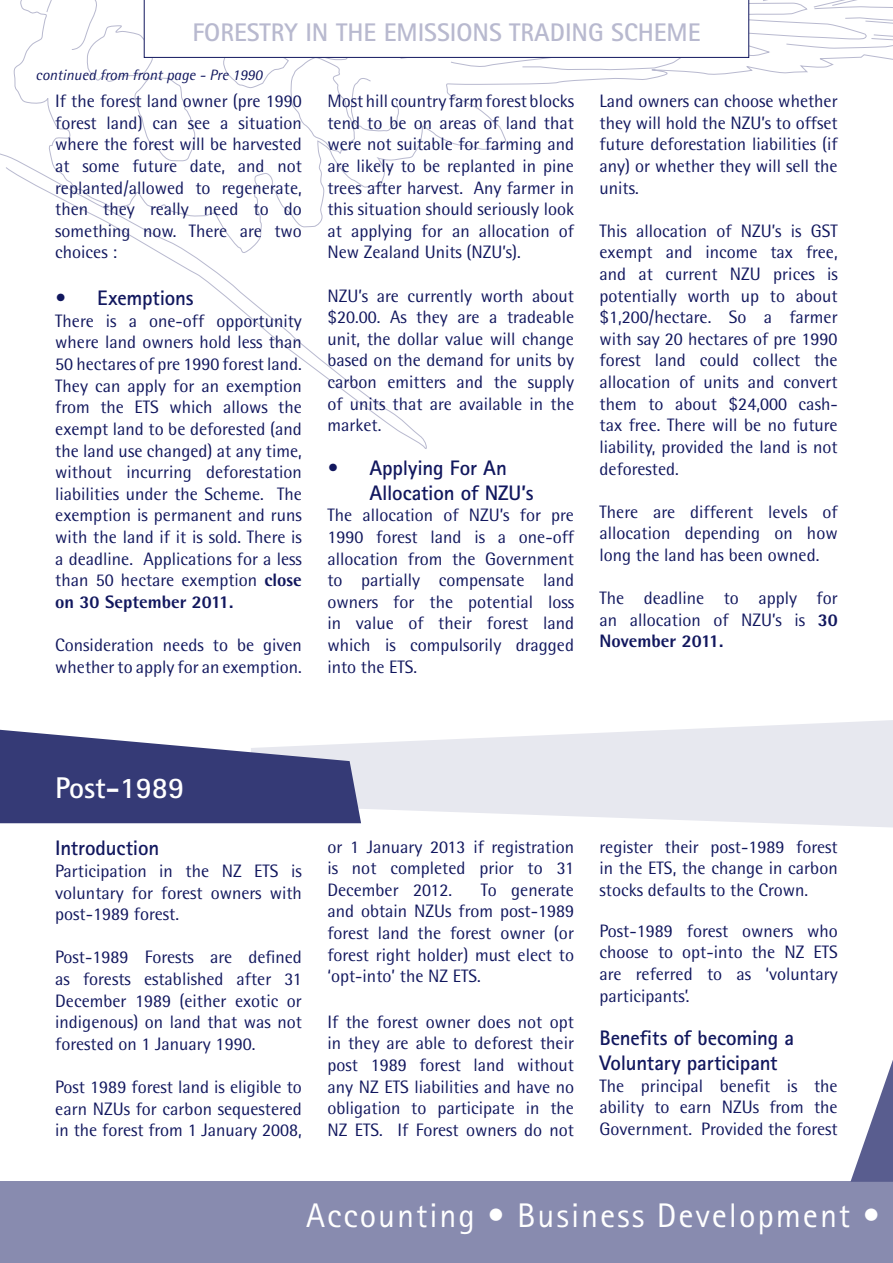
<style>
.page{position:relative;width:893px;height:1263px;background:#fff}
.page>*{position:absolute;margin:0;border:0;box-sizing:border-box;transform-origin:0 0}
.t1{font:34.2px "Rotis Sans Serif";letter-spacing:.055em;color:#fff}
.t2{font:700 30px "Rotis Sans Serif";color:#fff}
.t3{font:700 25.5px "Rotis Sans Serif";color:#b8b9cf}
.t4{font:700 21px/25.2px "Rotis Sans Serif";letter-spacing:-.01em;color:#11175e}
.t5{font:18px/21.6px "Rotis Semi Sans";color:#11175e;text-align:justify}
.t6{font:italic 15px "Rotis Semi Sans";color:#11175e}
.s1{font-weight:800}
</style>
<div class="page">
<div style="left:0;top:1182px;width:893px;height:81px;background:#888baf"></div>
<svg style="left:0;top:0;width:893px;height:449px"></svg>
<svg style="left:144px;top:0;width:605px;height:58px"></svg>
<svg style="left:251px;top:720px;width:642px;height:107px;fill:#e7e8ef"></svg>
<svg style="left:0;top:730px;width:361px;height:93px;background:#585c8e"></svg>
<svg style="left:850px;top:1060px;width:43px;height:122px"></svg>
<h3 class="t3" style="left:192px;top:17px;width:510px">FORESTRY IN THE EMISSIONS TRADING SCHEME</h3>
<p class="t6" style="left:36px;top:65px;width:228px">continued from front page - Pre 1990</p>
<p class="t5" style="left:55px;top:90px;width:248px">If the forest land owner (pre 1990 forest land) can see a situation where the forest will be harvested at some future date, and not replanted/allowed to regenerate, then they really need to do something now. There are two choices :</p>
<p class="t4" style="left:55px;top:285px;width:140px">• Exemptions</p>
<p class="t5" style="left:55px;top:310px;width:248px">There is a one-off opportunity where land owners hold less than 50 hectares of pre 1990 forest land.<br>They can apply for an exemption from the ETS which allows the exempt land to be deforested (and the land use changed) at any time, without incurring deforestation liabilities under the Scheme. The exemption is permanent and runs with the land if it is sold. There is a deadline. Applications for a less than 50 hectare exemption <span class="s1">close on 30 September 2011.</span></p>
<p class="t5" style="left:55px;top:634px;width:248px">Consideration needs to be given whether to apply for an exemption.</p>
<p class="t5" style="left:327px;top:90px;width:248px">Most hill country farm forest blocks tend to be on areas of land that were not suitable for farming and are likely to be replanted in pine trees after harvest. Any farmer in this situation should seriously look at applying for an allocation of New Zealand Units (NZU’s).</p>
<p class="t5" style="left:327px;top:285px;width:248px">NZU’s are currently worth about $20.00. As they are a tradeable unit, the dollar value will change based on the demand for units by carbon emitters and the supply of units that are available in the market.</p>
<p class="t4" style="left:369px;top:454px;width:166px;text-indent:-42px">• Applying For An<br>Allocation of NZU’s</p>
<p class="t5" style="left:327px;top:504px;width:248px">The allocation of NZU’s for pre 1990 forest land is a one-off allocation from the Government to partially compensate land owners for the potential loss in value of their forest land which is compulsorily dragged into the ETS.</p>
<p class="t5" style="left:600px;top:90px;width:240px">Land owners can choose whether they will hold the NZU’s to offset future deforestation liabilities (if any) or whether they will sell the units.</p>
<p class="t5" style="left:600px;top:220px;width:240px">This allocation of NZU’s is GST exempt and income tax free, and at current NZU prices is potentially worth up to about $1,200/hectare. So a farmer with say 20 hectares of pre 1990 forest land could collect the allocation of units and convert them to about $24,000 cash&shy;tax free. There will be no future liability, provided the land is not deforested.</p>
<p class="t5" style="left:600px;top:501px;width:240px">There are different levels of allocation depending on how long the land has been owned.</p>
<p class="t5" style="left:600px;top:587px;width:240px">The deadline to apply for an allocation of NZU’s is <span class="s1">30<br>November 2011.</span></p>
<h2 class="t2" style="left:55px;top:769px;width:130px">Post-1989</h2>
<p class="t4" style="left:55px;top:835px;width:105px">Introduction</p>
<p class="t5" style="left:55px;top:860px;width:248px">Participation in the NZ ETS is voluntary for forest owners with post-1989 forest.</p>
<p class="t5" style="left:55px;top:946px;width:248px">Post-1989 Forests are defined as forests established after 31<br>December 1989 (either exotic or indigenous) on land that was not forested on 1 January 1990.</p>
<p class="t5" style="left:55px;top:1076px;width:248px">Post 1989 forest land is eligible to earn NZUs for carbon sequestered in the forest from 1 January 2008,</p>
<p class="t5" style="left:327px;top:835px;width:248px">or 1 January 2013 if registration is not completed prior to 31<br>December 2012.</p>
<p class="t5" style="left:327px;top:879px;width:248px;text-indent:153px">To generate and obtain NZUs from post-1989 forest land the forest owner (or forest right holder) must elect to ‘opt-into’ the NZ ETS.</p>
<p class="t5" style="left:327px;top:1011px;width:248px">If the forest owner does not opt in they are able to deforest their post 1989 forest land without any NZ ETS liabilities and have no obligation to participate in the NZ ETS. If Forest owners do not</p>
<p class="t5" style="left:600px;top:835px;width:240px">register their post-1989 forest in the ETS, the change in carbon stocks defaults to the Crown.</p>
<p class="t5" style="left:600px;top:920px;width:240px">Post-1989 forest owners who choose to opt-into the NZ ETS are referred to as ‘voluntary participants’.</p>
<p class="t4" style="left:600px;top:1025px;width:196px">Benefits of becoming a<br>Voluntary participant</p>
<p class="t5" style="left:600px;top:1075px;width:240px">The principal benefit is the ability to earn NZUs from the Government. Provided the forest</p>
<h1 class="t1" style="left:306px;top:1195px;width:575px">Accounting • Business Development •</h1>
</div>
